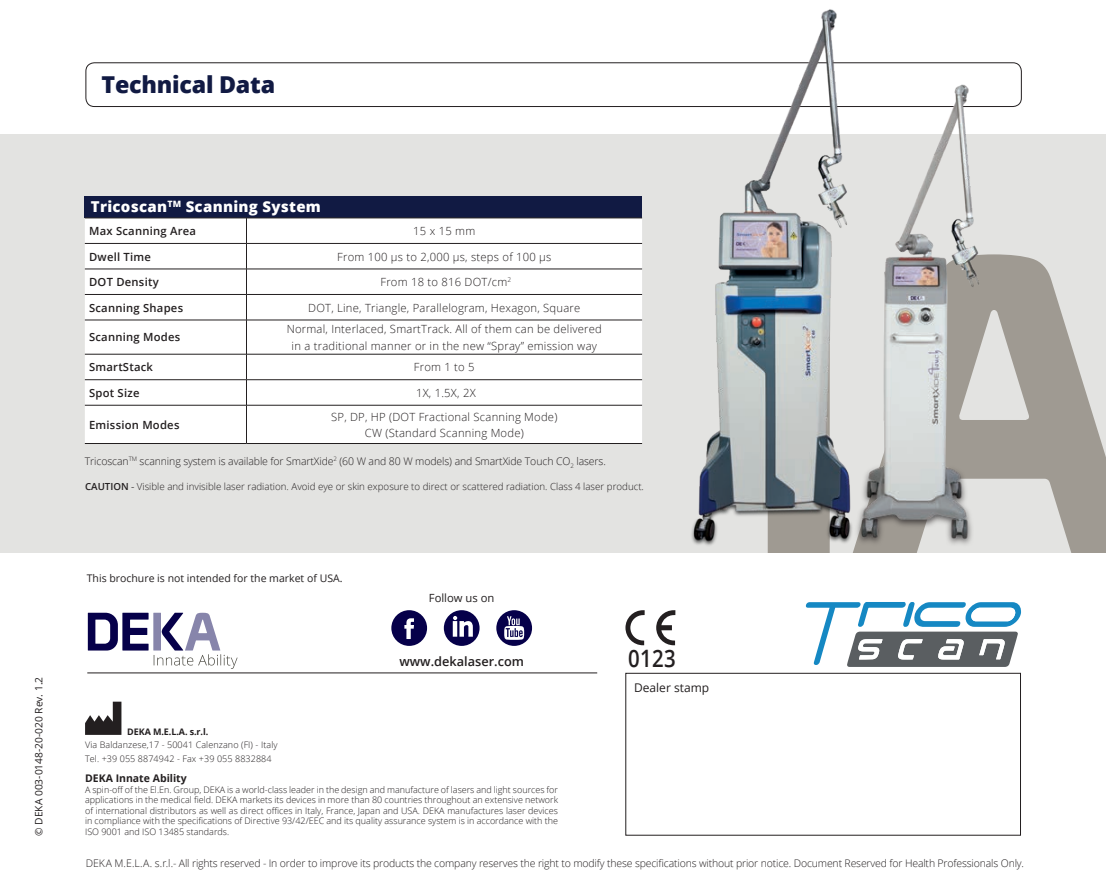
<style>
.page{position:relative;width:1106px;height:893px;background:#fff}
.page>*{position:absolute;margin:0;border:0;box-sizing:border-box;transform-origin:0 0}
.t1{font:600 24px "Open Sans";color:#231f20;scale:.85 1}
.t2{font:800 23.25px "Open Sans";letter-spacing:-.01em;color:#111a43}
.t3{font:800 15px "Open Sans";letter-spacing:.02em;color:#fff}
.t4{font:600 12.75px "Open Sans";color:#231f20}
.t5{font:12px "Open Sans";color:#231f20}
.t6{font:300 11.25px/16.2px "Open Sans";letter-spacing:.02em;color:#231f20;text-align:center}
.t7{font:600 11.25px "Open Sans";letter-spacing:.02em;color:#231f20}
.t8{font:11.25px "Open Sans";color:#231f20}
.t9{font:300 10.5px "Open Sans";letter-spacing:-.015em;color:#231f20}
.t10{font:10.5px "Open Sans";color:#231f20}
.t11{font:700 10.5px "Open Sans";color:#231f20}
.t12{font:10.2px "Open Sans";color:#231f20}
.t13{font:300 9.75px "Open Sans";color:#231f20}
.t14{font:300 9px/10.5px "Open Sans";letter-spacing:.01em;color:#231f20}
.t15{font:700 9px "Open Sans";color:#231f20}
.s1{font-weight:600}
.s2{font-family:"Univers LT Std"}
</style>
<div class="page">
<div style="left:86px;top:63px;width:935px;height:44px;border:1px solid #231f20;border-radius:9px"></div>
<div style="left:0;top:134px;width:1106px;height:419px;background:#e3e3e1"></div>
<svg style="left:1001px;top:254px;width:105px;height:299px;fill:#9f9a92"></svg>
<div style="left:85px;top:197px;width:557px;height:21px;background:#111a43"></div>
<div style="left:85px;top:219px;width:557px;height:224px;background:#fff"></div>
<hr style="left:85px;top:218px;width:161px;height:1px;background:#231f20">
<hr style="left:246px;top:218px;width:396px;height:1px;background:#231f20">
<hr style="left:85px;top:243px;width:161px;height:1px;background:#231f20">
<hr style="left:85px;top:269px;width:161px;height:1px;background:#231f20">
<hr style="left:246px;top:243px;width:396px;height:1px;background:#231f20">
<hr style="left:246px;top:269px;width:396px;height:1px;background:#231f20">
<hr style="left:85px;top:294px;width:161px;height:1px;background:#231f20">
<svg style="left:246px;top:218px;width:1px;height:102px"></svg>
<hr style="left:246px;top:294px;width:396px;height:1px;background:#231f20">
<hr style="left:85px;top:320px;width:161px;height:1px;background:#231f20">
<hr style="left:246px;top:320px;width:1px;height:34px;background:#231f20">
<hr style="left:246px;top:320px;width:396px;height:1px;background:#231f20">
<hr style="left:85px;top:354px;width:161px;height:1px;background:#231f20">
<hr style="left:85px;top:379px;width:161px;height:1px;background:#231f20">
<svg style="left:246px;top:355px;width:1px;height:50px"></svg>
<hr style="left:246px;top:354px;width:396px;height:1px;background:#231f20">
<hr style="left:246px;top:379px;width:396px;height:1px;background:#231f20">
<hr style="left:85px;top:405px;width:161px;height:1px;background:#231f20">
<hr style="left:85px;top:443px;width:161px;height:1px;background:#231f20">
<hr style="left:246px;top:405px;width:1px;height:38px;background:#231f20">
<hr style="left:246px;top:405px;width:396px;height:1px;background:#231f20">
<hr style="left:246px;top:443px;width:396px;height:1px;background:#231f20">
<hr style="left:87px;top:673px;width:510px;height:1px;background:#231f20">
<svg style="left:88px;top:613px;width:149px;height:56px"></svg>
<div style="left:625px;top:673px;width:395px;height:162px;border:1px solid #231f20"></div>
<svg style="left:625px;top:610px;width:19px;height:35px"></svg>
<svg style="left:656px;top:610px;width:19px;height:35px"></svg>
<img style="left:873px;top:62px;width:128px;height:491px">
<img style="left:658px;top:9px;width:215px;height:544px">
<svg style="left:805px;top:602px;width:216px;height:65px"></svg>
<svg style="left:85px;top:702px;width:36px;height:33px"></svg>
<svg style="left:391px;top:610px;width:36px;height:36px"></svg>
<svg style="left:444px;top:610px;width:35px;height:36px"></svg>
<svg style="left:496px;top:610px;width:36px;height:36px"></svg>
<h2 class="t2" style="left:101px;top:67px;width:175px">Technical Data</h2>
<p class="t12" style="left:32px;top:836px;width:161px;rotate:-90deg">© DEKA 003-0148-20-020 Rev. 1.2</p>
<h3 class="t3" style="left:91px;top:196px;width:232px">Tricoscan<sup>TM</sup> Scanning System</h3>
<p class="t7" style="left:89px;top:223px;width:108px">Max Scanning Area</p>
<p class="t6" style="left:413px;top:222px;width:63px">15 x 15 mm</p>
<p class="t7" style="left:89px;top:249px;width:63px">Dwell Time</p>
<p class="t6" style="left:337px;top:248px;width:216px">From 100 μs to 2,000 μs, steps of 100 μs</p>
<p class="t7" style="left:89px;top:274px;width:71px">DOT Density</p>
<p class="t6" style="left:380px;top:274px;width:132px">From 18 to 816 DOT/cm<sup>2</sup></p>
<p class="t7" style="left:89px;top:300px;width:96px">Scanning Shapes</p>
<p class="t6" style="left:308px;top:299px;width:273px">DOT, Line, Triangle, Parallelogram, Hexagon, Square</p>
<p class="t7" style="left:89px;top:330px;width:93px">Scanning Modes</p>
<p class="t6" style="left:287px;top:321px;width:317px">Normal, Interlaced, SmartTrack. All of them can be delivered in a traditional manner or in the new “Spray” emission way</p>
<p class="t7" style="left:89px;top:359px;width:65px">SmartStack</p>
<p class="t6" style="left:414px;top:359px;width:62px">From 1 to 5</p>
<p class="t7" style="left:89px;top:385px;width:52px">Spot Size</p>
<p class="t6" style="left:416px;top:384px;width:61px">1X, 1.5X, 2X</p>
<p class="t7" style="left:89px;top:417px;width:92px">Emission Modes</p>
<p class="t6" style="left:331px;top:408px;width:228px">SP, DP, HP (DOT Fractional Scanning Mode)<br>CW (Standard Scanning Mode)</p>
<p class="t9" style="left:85px;top:454px;width:522px">Tricoscan<sup>TM</sup> scanning system is available for SmartXide<sup>2</sup> (60 W and 80 W models) and SmartXide Touch CO<sub>2</sub> lasers.</p>
<p class="t13" style="left:85px;top:480px;width:560px"><span class="s1">CAUTION</span> <span class="s2">-</span> Visible and invisible laser radiation. Avoid eye or skin exposure to direct or scattered radiation. Class 4 laser product.</p>
<p class="t10" style="left:87px;top:571px;width:257px">This brochure is not intended for the market of USA.</p>
<p class="t8" style="left:429px;top:590px;width:67px">Follow us on</p>
<h3 class="t4" style="left:399px;top:652px;width:126px">www.dekalaser.com</h3>
<p class="t15" style="left:127px;top:725px;width:82px">DEKA M.E.L.A. s.r.l.</p>
<p class="t14" style="left:85px;top:738px;width:194px;line-height:13.5px">Via Baldanzese,17 - 50041 Calenzano (FI) - Italy<br>Tel. +39 055 8874942 - Fax +39 055 8832884</p>
<p class="t11" style="left:85px;top:771px;width:103px">DEKA Innate Ability</p>
<p class="t14" style="left:85px;top:784px;width:474px;text-align:justify">A spin-off of the El.En. Group, DEKA is a world-class leader in the design and manufacture of lasers and light sources for applications in the medical field. DEKA markets its devices in more than 80 countries throughout an extensive network of international distributors as well as direct offices in Italy, France, Japan and USA. DEKA manufactures laser devices in compliance with the specifications of Directive 93/42/EEC and its quality assurance system is in accordance with the ISO 9001 and ISO 13485 standards.</p>
<h1 class="t1" style="left:628px;top:642px;width:57px">0123</h1>
<h3 class="t5" style="left:634px;top:679px;width:77px">Dealer stamp</h3>
<p class="t9" style="left:86px;top:856px;width:939px">DEKA M.E.L.A. s.r.l.- All rights reserved - In order to improve its products the company reserves the right to modify these specifications without prior notice. Document Reserved for Health Professionals Only.</p>
</div>
